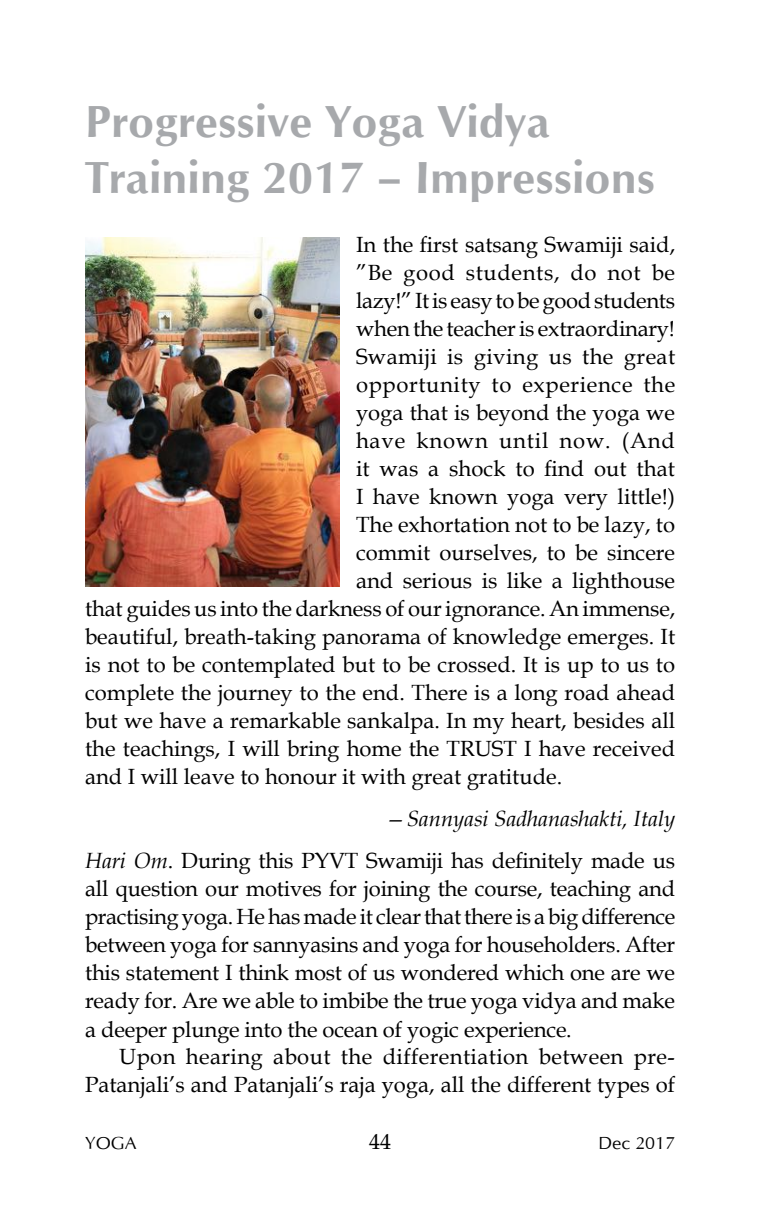
<style>
.page{position:relative;width:783px;height:1225px;background:#fff}
.page>*{position:absolute;margin:0;border:0;box-sizing:border-box;transform-origin:0 0}
.t1{font:700 46px/56px "Optimum";color:#a7a9ac}
.t2{font:22px/28px "Book Antiqua";color:#000;text-align:right}
.t3{font:22px "Book Antiqua";letter-spacing:.03em;color:#000}
.t4{font:22px "Book Antiqua";letter-spacing:.02em;color:#000}
.t5{font:22px "Book Antiqua";letter-spacing:.035em;color:#000}
.t6{font:18px "Optimum";color:#000}
.s1{font-style:italic}
</style>
<div class="page">
<img style="left:85px;top:238px;width:254px;height:348px">
<h1 class="t1" style="left:85px;top:98px;width:571px">Progressive Yoga Vidya<br>Training 2017 – Impressions</h1>
<p class="t2" style="left:356px;top:231px;width:320px">In the first satsang Swamiji said,</p>
<p class="t3" style="left:356px;top:260px;width:320px">”Be good students, do not be</p>
<p class="t2" style="left:356px;top:287px;width:320px">lazy!” It is easy to be good students</p>
<p class="t2" style="left:356px;top:315px;width:320px">when the teacher is extraordinary!</p>
<p class="t4" style="left:356px;top:344px;width:320px">Swamiji is giving us the great</p>
<p class="t3" style="left:356px;top:372px;width:321px">opportunity to experience the</p>
<p class="t2" style="left:356px;top:399px;width:320px">yoga that is beyond the yoga we</p>
<p class="t5" style="left:356px;top:428px;width:320px">have known until now. (And</p>
<p class="t2" style="left:356px;top:455px;width:320px">it was a shock to find out that</p>
<p class="t2" style="left:356px;top:483px;width:320px">I have known yoga very little!)</p>
<p class="t2" style="left:356px;top:511px;width:320px">The exhortation not to be lazy, to</p>
<p class="t2" style="left:356px;top:539px;width:320px">commit ourselves, to be sincere</p>
<p class="t2" style="left:356px;top:567px;width:320px">and serious is like a lighthouse</p>
<p class="t2" style="left:85px;top:595px;width:591px">that guides us into the darkness of our ignorance. An immense,</p>
<p class="t2" style="left:85px;top:623px;width:591px">beautiful, breath-taking panorama of knowledge emerges. It</p>
<p class="t2" style="left:85px;top:651px;width:591px">is not to be contemplated but to be crossed. It is up to us to</p>
<p class="t2" style="left:85px;top:679px;width:591px">complete the journey to the end. There is a long road ahead</p>
<p class="t2" style="left:85px;top:707px;width:591px">but we have a remarkable sankalpa. In my heart, besides all</p>
<p class="t2" style="left:85px;top:735px;width:591px">the teachings, I will bring home the TRUST I have received</p>
<p class="t2" style="left:85px;top:763px;width:478px">and I will leave to honour it with great gratitude.</p>
<p class="t2" style="left:85px;top:798px;width:591px;line-height:42px"><span class="s1">—Sannyasi Sadhanashakti, Italy<br>Hari Om</span>. During this PYVT Swamiji has definitely made us</p>
<p class="t2" style="left:85px;top:875px;width:591px;text-align:justify">all question our motives for joining the course, teaching and practising yoga. He has made it clear that there is a big difference between yoga for sannyasins and yoga for householders. After this statement I think most of us wondered which one are we ready for. Are we able to imbibe the true yoga vidya and make a deeper plunge into the ocean of yogic experience.</p>
<p class="t2" style="left:85px;top:1043px;width:591px">Upon hearing about the differentiation between pre-<br>Patanjali’s and Patanjali’s raja yoga, all the different types of</p>
<p class="t6" style="left:85px;top:1135px;width:53px">YOGA</p>
<p class="t2" style="left:369px;top:1127px;width:23px">44</p>
<p class="t6" style="left:598px;top:1135px;width:78px">Dec 2017</p>
</div>
